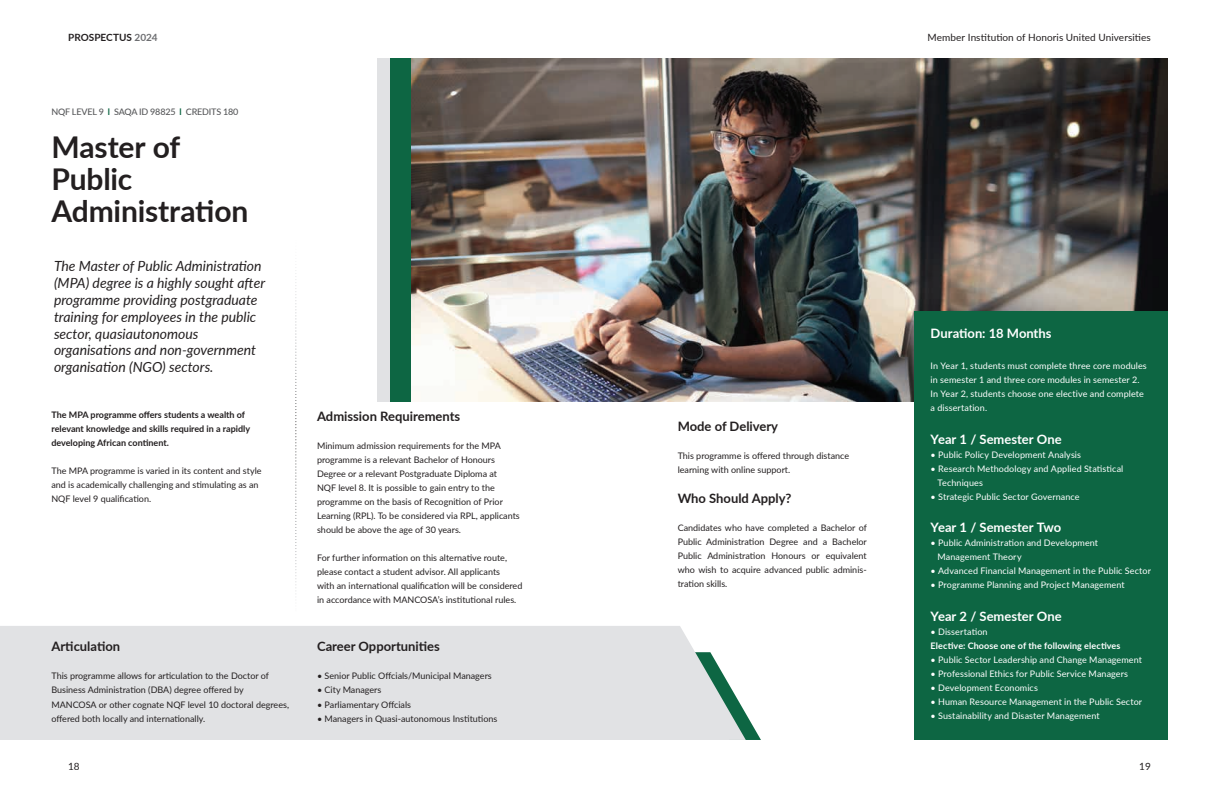
<style>
.page{position:relative;width:1219px;height:794px;background:#fff}
.page>*{position:absolute;margin:0;border:0;box-sizing:border-box;transform-origin:0 0}
.t1{font:700 30px/32px "Lato";letter-spacing:-.005em;color:#231f20}
.t2{font:italic 14px/16.8px "Lato";color:#231f20}
.t3{font:700 13px "Lato";color:#231f20}
.t4{font:700 13px "Lato";color:#fff}
.t5{font:10px "Lato";letter-spacing:.005em;color:#231f20}
.t6{font:700 10px "Lato";color:#231f20}
.t7{font:9px/14px "Lato";color:#231f20}
.t8{font:9px/14px "Lato";letter-spacing:.01em;color:#fff}
.t9{font:700 9px/14px "Lato";color:#231f20}
.t10{font:700 9px "Lato";letter-spacing:.01em;color:#fff}
.t11{font:500 9px "Lato";letter-spacing:-.02em;color:#57585a}
.s1{color:#6d6e71}
.s2{font-weight:700;color:#0d6643}
</style>
<div class="page">
<svg style="left:746px;top:714px;width:15px;height:26px"></svg>
<div style="left:0;top:626px;width:746px;height:114px;background:#e1e2e4"></div>
<img style="left:411px;top:58px;width:757px;height:343px">
<div style="left:390px;top:58px;width:21px;height:343px;background:#0d6643"></div>
<div style="left:378px;top:58px;width:12px;height:343px;background:#e1e2e4"></div>
<div style="left:914px;top:312px;width:254px;height:428px;background:#0d6643"></div>
<svg style="left:295px;top:270px;width:2px;height:324px"></svg>
<p class="t6" style="left:68px;top:32px;width:91px">PROSPECTUS <span class="s1">2024</span></p>
<p class="t5" style="left:928px;top:30px;width:225px">Member Institution of Honoris United Universities</p>
<p class="t11" style="left:51px;top:109px;width:189px">NQF LEVEL 9 <span class="s2">l</span> SAQA ID 98825 <span class="s2">l</span> CREDITS 180</p>
<h1 class="t1" style="left:51px;top:134px;width:198px">Master of<br>Public<br>Administration</h1>
<p class="t2" style="left:54px;top:257px;width:213px">The Master of Public Administration (MPA) degree is a highly sought after programme providing postgraduate training for employees in the public sector, quasiautonomous organisations and non-government organisation (NGO) sectors.</p>
<p class="t9" style="left:51px;top:407px;width:200px">The MPA programme offers students a wealth of relevant knowledge and skills required in a rapidly developing African continent.</p>
<p class="t7" style="left:51px;top:463px;width:212px">The MPA programme is varied in its content and style and is academically challenging and stimulating as an<br>NQF level 9 qualification.</p>
<h3 class="t3" style="left:51px;top:637px;width:70px">Articulation</h3>
<p class="t7" style="left:51px;top:669px;width:239px">This programme allows for articulation to the Doctor of Business Administration (DBA) degree offered by MANCOSA or other cognate NQF level 10 doctoral degrees, offered both locally and internationally.</p>
<h3 class="t3" style="left:317px;top:411px;width:145px">Admission Requirements</h3>
<p class="t7" style="left:317px;top:438px;width:204px">Minimum admission requirements for the MPA programme is a relevant Bachelor of Honours Degree or a relevant Postgraduate Diploma at<br>NQF level 8. It is possible to gain entry to the programme on the basis of Recognition of Prior Learning (RPL). To be considered via RPL, applicants should be above the age of 30 years.</p>
<p class="t7" style="left:317px;top:550px;width:207px">For further information on this alternative route, please contact a student advisor. All applicants<br>with an international qualification will be considered in accordance with MANCOSA’s institutional rules.</p>
<h3 class="t3" style="left:317px;top:637px;width:124px">Career Opportunities</h3>
<p class="t7" style="left:317px;top:669px;width:176px">• Senior Public Offcials/Municipal Managers</p>
<p class="t7" style="left:317px;top:684px;width:66px">• City Managers</p>
<p class="t7" style="left:317px;top:697px;width:96px">• Parliamentary Offcials</p>
<p class="t7" style="left:317px;top:711px;width:182px">• Managers in Quasi-autonomous Institutions</p>
<h3 class="t3" style="left:678px;top:421px;width:102px">Mode of Delivery</h3>
<p class="t7" style="left:678px;top:448px;width:173px">This programme is offered through distance learning with online support.</p>
<h3 class="t3" style="left:678px;top:493px;width:115px">Who Should Apply?</h3>
<p class="t7" style="left:678px;top:520px;width:191px;text-align:justify">Candidates who have completed a Bachelor of Public Administration Degree and a Bachelor Public Administration Honours or equivalent who wish to acquire advanced public adminis&shy;tration skills.</p>
<h3 class="t4" style="left:931px;top:324px;width:122px">Duration: 18 Months</h3>
<p class="t8" style="left:931px;top:358px;width:218px">In Year 1, students must complete three core modules in semester 1 and three core modules in semester 2.<br>In Year 2, students choose one elective and complete a dissertation.</p>
<h3 class="t4" style="left:931px;top:434px;width:133px">Year 1 / Semester One</h3>
<p class="t8" style="left:931px;top:447px;width:152px">• Public Policy Development Analysis</p>
<p class="t8" style="left:937px;top:461px;width:187px;text-indent:-7px">• Research Methodology and Applied Statistical<br>Techniques</p>
<p class="t8" style="left:931px;top:489px;width:151px">• Strategic Public Sector Governance</p>
<h3 class="t4" style="left:931px;top:522px;width:132px">Year 1 / Semester Two</h3>
<p class="t8" style="left:937px;top:535px;width:162px;text-indent:-7px">• Public Administration and Development<br>Management Theory</p>
<p class="t8" style="left:931px;top:563px;width:222px">• Advanced Financial Management in the Public Sector</p>
<p class="t8" style="left:931px;top:577px;width:196px">• Programme Planning and Project Management</p>
<h3 class="t4" style="left:931px;top:611px;width:133px">Year 2 / Semester One</h3>
<p class="t8" style="left:931px;top:624px;width:58px">• Dissertation</p>
<p class="t10" style="left:931px;top:638px;width:191px">Elective: Choose one of the following electives</p>
<p class="t8" style="left:931px;top:652px;width:213px">• Public Sector Leadership and Change Management</p>
<p class="t8" style="left:931px;top:666px;width:199px">• Professional Ethics for Public Service Managers</p>
<p class="t8" style="left:931px;top:680px;width:109px">• Development Economics</p>
<p class="t8" style="left:931px;top:694px;width:213px">• Human Resource Management in the Public Sector</p>
<p class="t8" style="left:931px;top:708px;width:171px">• Sustainability and Disaster Management</p>
<p class="t5" style="left:68px;top:762px;width:13px">18</p>
<p class="t5" style="left:1139px;top:759px;width:13px">19</p>
</div>
